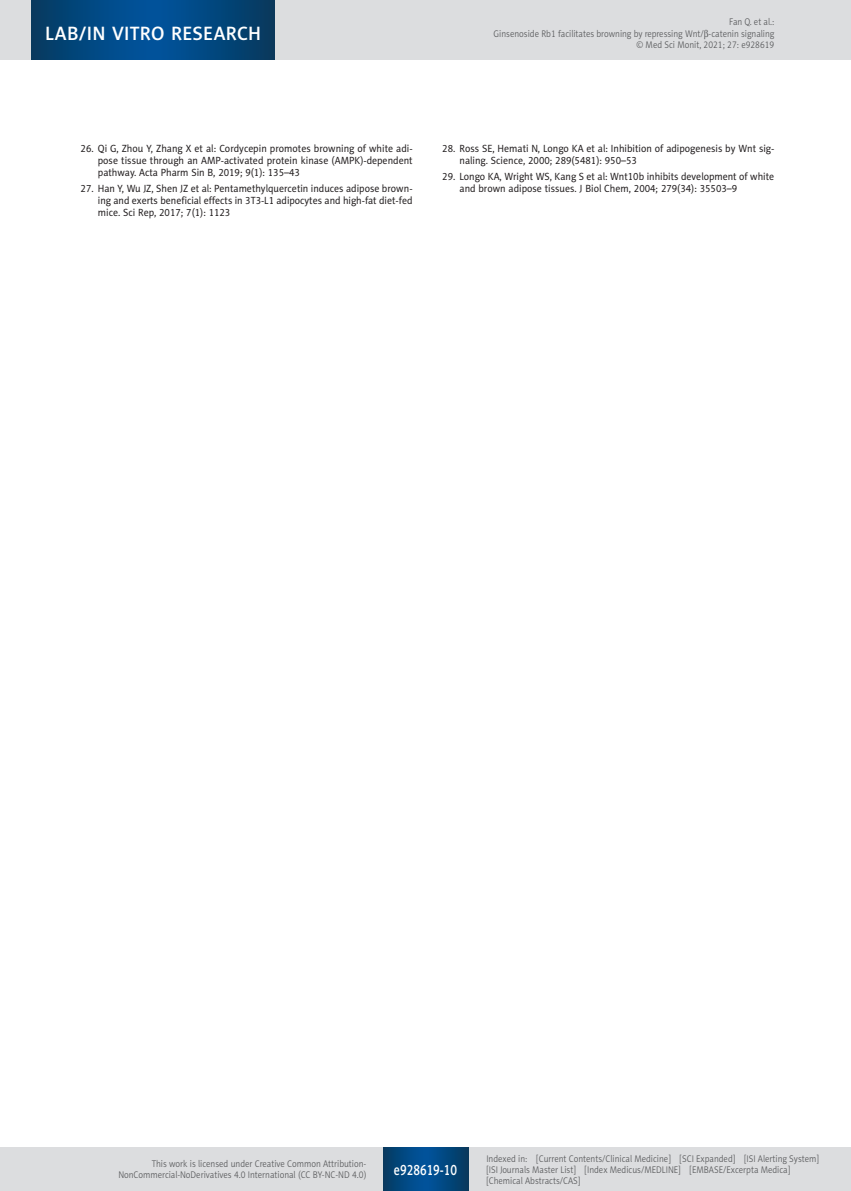
<style>
.page{position:relative;width:851px;height:1191px;background:#fff}
.page>*{position:absolute;margin:0;border:0;box-sizing:border-box;transform-origin:0 0}
.t1{font:19.5px "Naomi Sans EFN Medium";letter-spacing:.015em;color:#fff}
.t2{font:15px "Naomi Sans EFN Medium";color:#fff;scale:.8 1}
.MSM_Referencje_punkt{font:10.5px/12px "Naomi Sans EFN";color:#231f20;text-align:justify;scale:.95 1}
.t3{font:9.75px/11.2px "Naomi Sans EFN Light";color:#57585a;text-align:right;scale:.9 1}
.s1{font-family:"Standard Sym L"}
</style>
<div class="page">
<div style="left:0;top:1148px;width:850px;height:43px;background:#dcdddf"></div>
<svg style="left:383px;top:1147px;width:85px;height:43px"></svg>
<div style="left:0;top:0;width:850px;height:60px;background:#dcdddf"></div>
<svg style="left:32px;top:0;width:242px;height:60px"></svg>
<h1 class="t1" style="left:45px;top:22px;width:217px">LAB/IN VITRO RESEARCH</h1>
<p class="t3" style="left:493px;top:16px;width:313px">Fan Q. et al.:<br>Ginsenoside Rb1 facilitates browning by repressing Wnt/<span class="s1">b</span>-catenin signaling © Med Sci Monit, 2021; 27: e928619</p>
<p class="MSM_Referencje_punkt" style="left:98px;top:142px;width:333px;text-indent:-17px">26. Qi G, Zhou Y, Zhang X et al: Cordycepin promotes browning of white adi&shy;pose tissue through an AMP-activated protein kinase (AMPK)-dependent pathway. Acta Pharm Sin B, 2019; 9(1): 135–43</p>
<p class="MSM_Referencje_punkt" style="left:98px;top:183px;width:333px;text-indent:-17px">27. Han Y, Wu JZ, Shen JZ et al: Pentamethylquercetin induces adipose brown&shy;ing and exerts beneficial effects in 3T3-L1 adipocytes and high-fat diet-fed mice. Sci Rep, 2017; 7(1): 1123</p>
<p class="MSM_Referencje_punkt" style="left:459px;top:142px;width:333px;text-indent:-17px">28. Ross SE, Hemati N, Longo KA et al: Inhibition of adipogenesis by Wnt sig&shy;naling. Science, 2000; 289(5481): 950–53</p>
<p class="MSM_Referencje_punkt" style="left:459px;top:171px;width:333px;text-indent:-17px">29. Longo KA, Wright WS, Kang S et al: Wnt10b inhibits development of white and brown adipose tissues. J Biol Chem, 2004; 279(34): 35503–9</p>
<p class="t3" style="left:118px;top:1158px;width:277px">This work is licensed under Creative Common Attribution-<br>NonCommercial-NoDerivatives 4.0 International (CC BY-NC-ND 4.0)</p>
<h2 class="t2" style="left:394px;top:1160px;width:81px">e928619-10</h2>
<p class="t3" style="left:486px;top:1152px;width:371px;text-align:left">Indexed in: [Current Contents/Clinical Medicine] [SCI Expanded] [ISI Alerting System] [ISI Journals Master List] [Index Medicus/MEDLINE] [EMBASE/Excerpta Medica] [Chemical Abstracts/CAS]</p>
</div>
